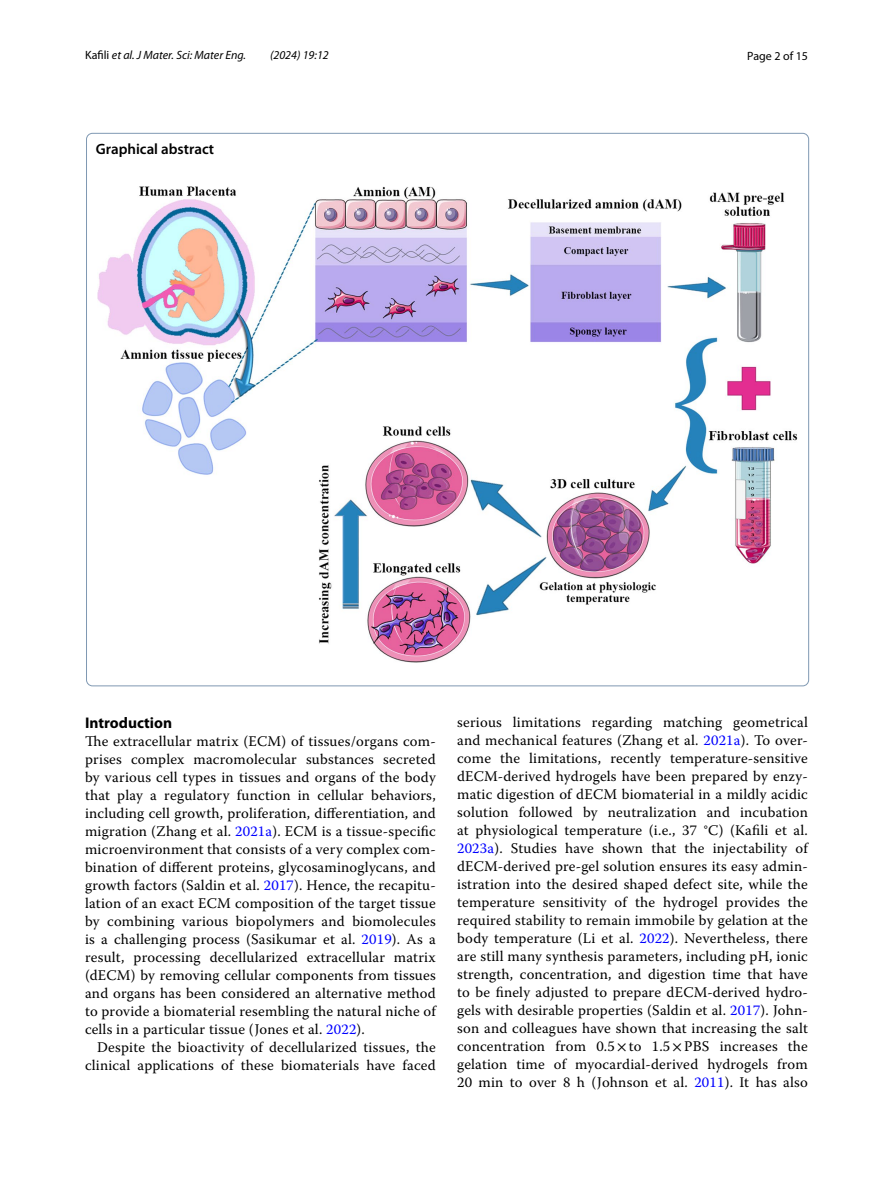
<style>
.page{position:relative;width:893px;height:1187px;background:#fff}
.page>*{position:absolute;margin:0;border:0;box-sizing:border-box;transform-origin:0 0}
.t1{font:700 15.45px "Myriad Pro";color:#000}
.t2{font:600 15px "Myriad Pro";color:#000}
.t3{font:14.7px/18px "Warnock Pro";letter-spacing:.015em;color:#000;text-align:justify}
.t4{font:italic 12px "Myriad Pro";color:#000}
.t5{font:12px "Myriad Pro";color:#000}
.s1{font-style:normal}
.s2{color:#00f}
.s3{font-family:"STIX"}
</style>
<div class="page">
<img style="left:97px;top:186px;width:701px;height:476px">
<p class="t4" style="left:85px;top:48px;width:163px"><span class="s1">Kafili</span> et al. J Mater. Sci: Mater Eng.</p>
<p class="t4" style="left:270px;top:48px;width:60px">(2024) 19:12</p>
<p class="t5" style="left:747px;top:48px;width:62px">Page 2 of 15</p>
<p class="t2" style="left:96px;top:139px;width:120px">Graphical abstract</p>
<p class="t1" style="left:85px;top:712px;width:89px">Introduction</p>
<p class="t3" style="left:85px;top:731px;width:352px">The extracellular matrix (ECM) of tissues/organs com&shy;prises complex macromolecular substances secreted by various cell types in tissues and organs of the body that play a regulatory function in cellular behaviors, including cell growth, proliferation, differentiation, and migration (Zhang et al. <span class="s2">2021a</span>). ECM is a tissue-specific microenvironment that consists of a very complex com&shy;bination of different proteins, glycosaminoglycans, and growth factors (Saldin et al. <span class="s2">2017</span>). Hence, the recapitu&shy;lation of an exact ECM composition of the target tissue by combining various biopolymers and biomolecules is a challenging process (Sasikumar et al. <span class="s2">2019</span>). As a result, processing decellularized extracellular matrix (dECM) by removing cellular components from tissues and organs has been considered an alternative method to provide a biomaterial resembling the natural niche of cells in a particular tissue (Jones et al. <span class="s2">2022</span>).</p>
<p class="t3" style="left:85px;top:1037px;width:352px;text-align:right">Despite the bioactivity of decellularized tissues, the clinical applications of these biomaterials have faced</p>
<p class="t3" style="left:457px;top:713px;width:352px">serious limitations regarding matching geometrical and mechanical features (Zhang et al. <span class="s2">2021a</span>). To over&shy;come the limitations, recently temperature-sensitive dECM-derived hydrogels have been prepared by enzy&shy;matic digestion of dECM biomaterial in a mildly acidic solution followed by neutralization and incubation at physiological temperature (i.e., 37 °C) (Kafili et al.<br><span class="s2">2023a</span>). Studies have shown that the injectability of dECM-derived pre-gel solution ensures its easy admin&shy;istration into the desired shaped defect site, while the temperature sensitivity of the hydrogel provides the required stability to remain immobile by gelation at the body temperature (Li et al. <span class="s2">2022</span>). Nevertheless, there are still many synthesis parameters, including pH, ionic strength, concentration, and digestion time that have to be finely adjusted to prepare dECM-derived hydro&shy;gels with desirable properties (Saldin et al. <span class="s2">2017</span>). John&shy;son and colleagues have shown that increasing the salt concentration from 0.5<span class="s3">×</span>to 1.5<span class="s3">×</span>PBS increases the gelation time of myocardial-derived hydrogels from 20 min to over 8 h (Johnson et al. <span class="s2">2011</span>). It has also</p>
</div>
